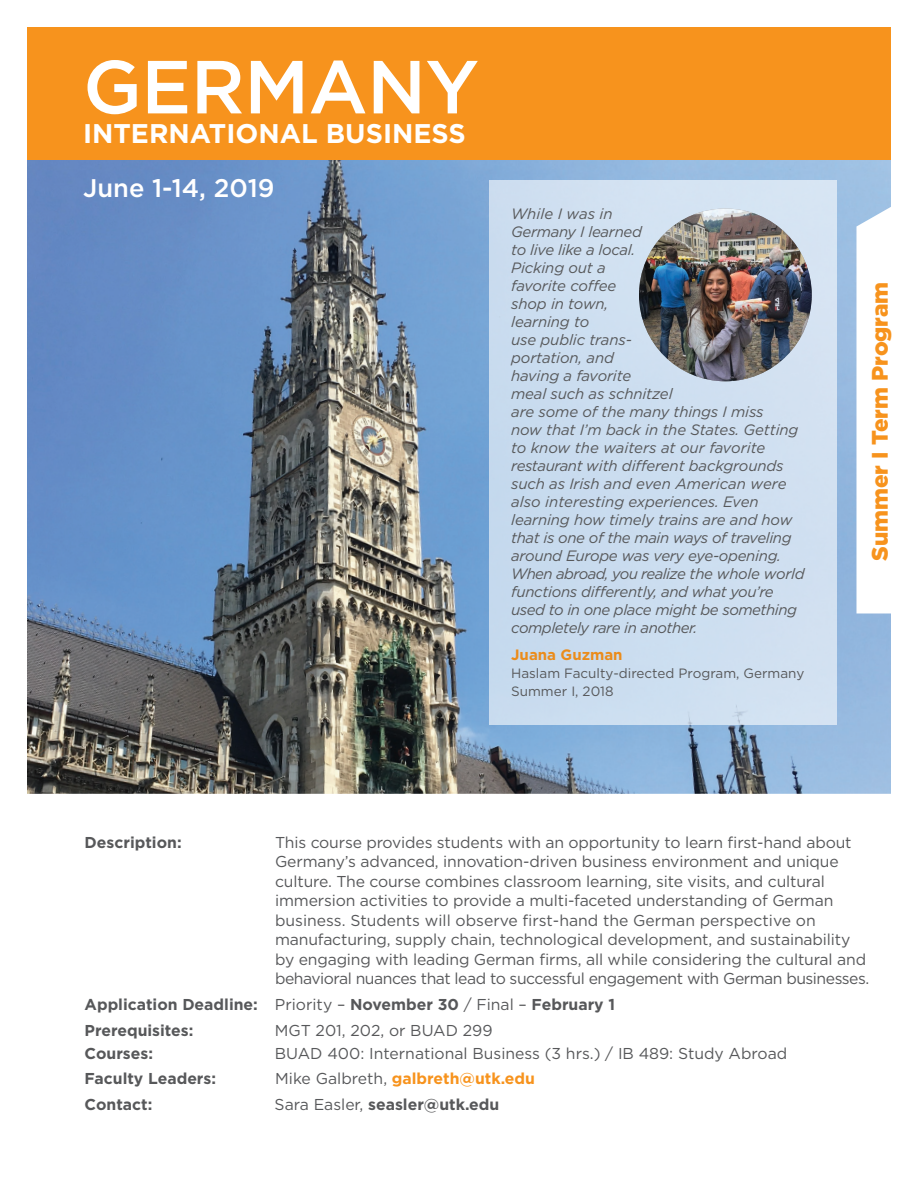
<style>
.page{position:relative;width:918px;height:1188px;background:#fff}
.page>*{position:absolute;margin:0;border:0;box-sizing:border-box;transform-origin:0 0}
.t1{font:500 75px "Gotham";letter-spacing:-.01em;color:#fff}
.t2{font:700 27px "Gotham";color:#fff}
.t3{font:500 25.5px "Gotham";color:#fff}
.t4{font:900 22.5px "Gotham";color:#f7931d}
.t5{font:15.75px/19.5px "Gotham";letter-spacing:-.01em;color:#57585a}
.t6{font:700 15.75px "Gotham";color:#57585a}
.t7{font:700 15.75px "Gotham";color:#f7931d}
.t8{font:italic 15px/18px "Gotham";letter-spacing:-.02em;color:#57585a}
.t9{font:700 15px "Gotham";color:#eb8c1b}
.t10{font:13.5px "Gotham";color:#57585a}
.s1{font-weight:400}
.s2{font-weight:400;color:#57585a}
</style>
<div class="page">
<img style="left:27px;top:160px;width:864px;height:634px">
<svg style="left:856px;top:192px;width:35px;height:421px"></svg>
<div style="left:0;top:0;width:891px;height:160px;background:#f7931d"></div>
<div style="left:490px;top:180px;width:347px;height:544px;background:#cddef0"></div>
<img style="left:639px;top:208px;width:173px;height:173px;border-radius:86px">
<div style="left:0;top:0;width:918px;height:27px;background:#fff"></div>
<div style="left:0;top:27px;width:27px;height:852px;background:#fff"></div>
<p class="t1" style="left:83px;top:38px;width:398px">GERMANY</p>
<p class="t2" style="left:83px;top:116px;width:384px">INTERNATIONAL BUSINESS</p>
<p class="t3" style="left:83px;top:171px;width:193px">June 1-14, 2019</p>
<p class="t8" style="left:511px;top:204px;width:132px">While I was in<br>Germany I learned to live like a local.<br>Picking out a favorite coffee shop in town, learning to<br>use public trans&shy;portation, and</p>
<p class="t8" style="left:511px;top:366px;width:295px">having a favorite<br>meal such as schnitzel<br>are some of the many things I miss<br>now that I’m back in the States. Getting to know the waiters at our favorite restaurant with different backgrounds such as Irish and even American were also interesting experiences. Even learning how timely trains are and how that is one of the main ways of traveling around Europe was very eye-opening.<br>When abroad, you realize the whole world functions differently, and what you’re used to in one place might be something completely rare in another.</p>
<p class="t9" style="left:511px;top:645px;width:113px">Juana Guzman</p>
<p class="t10" style="left:511px;top:665px;width:295px">Haslam Faculty-directed Program, Germany</p>
<p class="t10" style="left:511px;top:683px;width:104px">Summer I, 2018</p>
<p class="t4" style="left:864px;top:561px;width:280px;rotate:-90deg">Summer I Term Program</p>
<p class="t6" style="left:85px;top:832px;width:99px">Description:</p>
<p class="t5" style="left:275px;top:832px;width:596px">This course provides students with an opportunity to learn first-hand about Germany’s advanced, innovation-driven business environment and unique culture. The course combines classroom learning, site visits, and cultural immersion activities to provide a multi-faceted understanding of German business. Students will observe first-hand the German perspective on manufacturing, supply chain, technological development, and sustainability by engaging with leading German firms, all while considering the cultural and behavioral nuances that lead to successful engagement with German businesses.</p>
<p class="t6" style="left:85px;top:994px;width:532px">Application Deadline: <span class="s1">Priority –</span> November 30 <span class="s1">/ Final –</span> February 1</p>
<p class="t6" style="left:85px;top:1020px;width:110px">Prerequisites:</p>
<p class="t5" style="left:275px;top:1020px;width:219px">MGT 201, 202, or BUAD 299</p>
<p class="t6" style="left:85px;top:1043px;width:70px">Courses:</p>
<p class="t5" style="left:275px;top:1043px;width:514px">BUAD 400: International Business (3 hrs.) / IB 489: Study Abroad</p>
<p class="t6" style="left:85px;top:1068px;width:133px">Faculty Leaders:</p>
<p class="t7" style="left:275px;top:1068px;width:261px"><span class="s2">Mike Galbreth,</span> galbreth@utk.edu</p>
<p class="t6" style="left:85px;top:1094px;width:69px">Contact:</p>
<p class="t6" style="left:275px;top:1094px;width:226px"><span class="s1">Sara Easler,</span> seasler@utk.edu</p>
</div>
